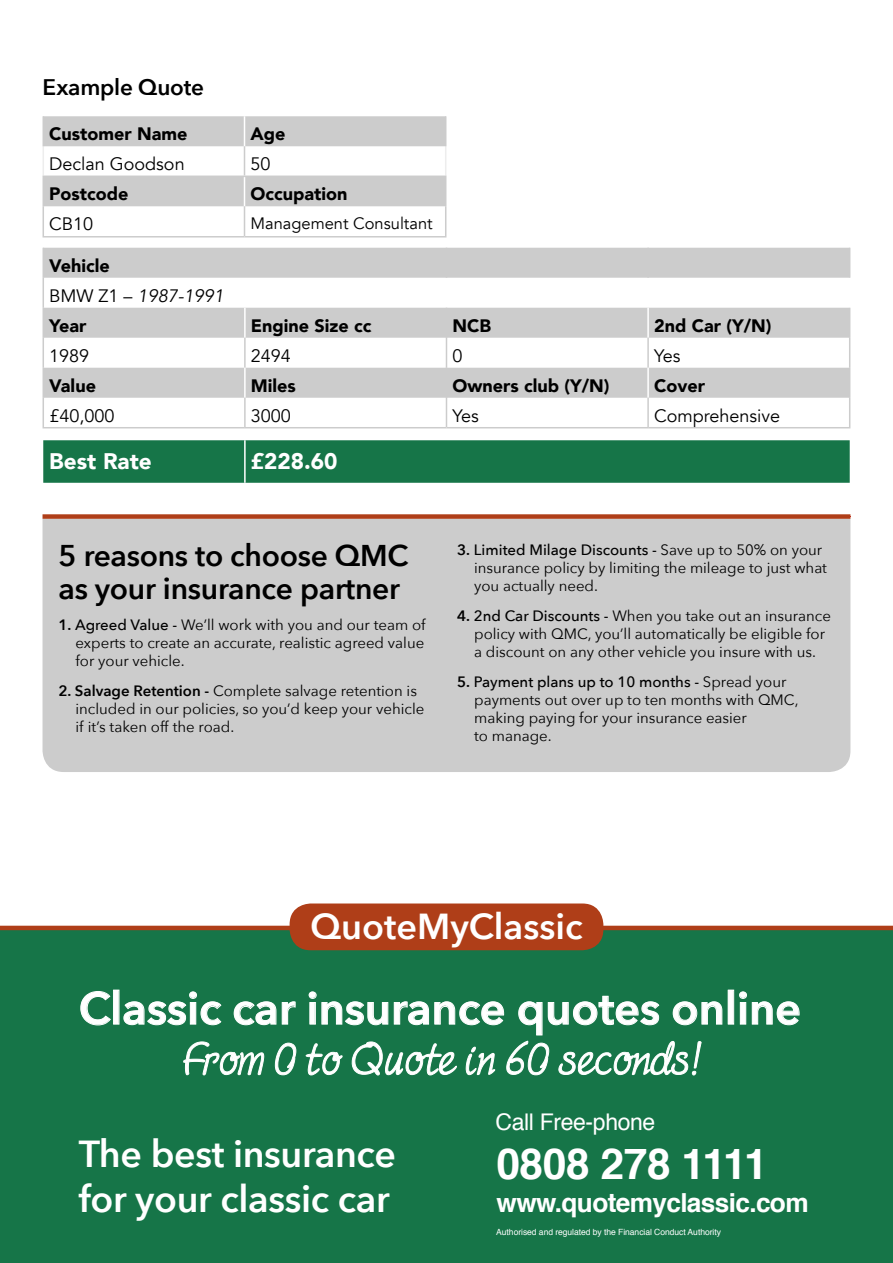
<style>
.page{position:relative;width:893px;height:1263px;background:#fff}
.page>*{position:absolute;margin:0;border:0;box-sizing:border-box;transform-origin:0 0}
.t1{font:italic 51px "Fineliner Script";color:#fff}
.t2{font:600 45px "Avenir Next";color:#fff}
.t3{font:700 42.6px "Helvetica";letter-spacing:-.01em;color:#fff}
.t4{font:600 37.5px/45px "Avenir Next";letter-spacing:-.01em;color:#fff}
.t5{font:600 36.15px "Avenir Next";color:#fff}
.t6{font:600 30px/33px "Avenir Next";letter-spacing:-.01em;color:#000}
.t7{font:700 26.25px "Helvetica";letter-spacing:-.025em;color:#fff}
.t8{font:22.95px "Helvetica";letter-spacing:-.015em;color:#fff}
.t9{font:900 22.5px "Avenir";color:#fff}
.t10{font:600 22.5px "Avenir Next";letter-spacing:-.01em;color:#000}
.t11{font:900 18px/30px "Avenir";color:#000}
.t12{font:18px "Avenir";color:#000}
.t13{font:16.5px "Avenir";color:#000}
.t14{font:15px/18px "Avenir Next";color:#000}
.t15{font:8.55px "Helvetica";letter-spacing:-.005em;color:#fff}
.s1{font-weight:400}
.s2{font-weight:400;font-style:italic}
.s3{font-weight:600}
.s4{font-weight:500}
</style>
<div class="page">
<div style="left:43px;top:519px;width:807px;height:253px;background:#ccc"></div>
<hr style="left:244px;top:206px;width:1px;height:30px;background:#ccc">
<hr style="left:43px;top:206px;width:1px;height:30px;background:#ccc">
<hr style="left:445px;top:206px;width:1px;height:30px;background:#ccc">
<svg style="left:43px;top:116px;width:403px;height:90px"></svg>
<hr style="left:43px;top:236px;width:201px;height:1px;background:#ccc">
<hr style="left:244px;top:236px;width:202px;height:1px;background:#ccc">
<svg style="left:44px;top:248px;width:805px;height:150px;fill:#ccc"></svg>
<div style="left:43px;top:440px;width:807px;height:43px;background:#167548"></div>
<hr style="left:43px;top:248px;width:1px;height:30px;background:#ccc">
<hr style="left:446px;top:248px;width:1px;height:30px;background:#ccc">
<hr style="left:647px;top:248px;width:2px;height:30px;background:#ccc">
<hr style="left:849px;top:248px;width:1px;height:30px;background:#ccc">
<hr style="left:43px;top:278px;width:1px;height:30px;background:#ccc">
<hr style="left:43px;top:308px;width:1px;height:30px;background:#ccc">
<hr style="left:446px;top:308px;width:1px;height:30px;background:#ccc">
<hr style="left:849px;top:308px;width:1px;height:30px;background:#ccc">
<hr style="left:43px;top:338px;width:1px;height:30px;background:#ccc">
<hr style="left:446px;top:338px;width:1px;height:30px;background:#ccc">
<hr style="left:849px;top:338px;width:1px;height:30px;background:#ccc">
<hr style="left:43px;top:368px;width:1px;height:30px;background:#ccc">
<hr style="left:446px;top:368px;width:1px;height:30px;background:#ccc">
<hr style="left:849px;top:368px;width:1px;height:30px;background:#ccc">
<svg style="left:43px;top:398px;width:1px;height:29px"></svg>
<svg style="left:446px;top:398px;width:1px;height:29px"></svg>
<svg style="left:849px;top:398px;width:1px;height:29px"></svg>
<hr style="left:43px;top:427px;width:202px;height:1px;background:#ccc">
<hr style="left:245px;top:427px;width:201px;height:1px;background:#ccc">
<hr style="left:446px;top:427px;width:202px;height:1px;background:#ccc">
<hr style="left:648px;top:427px;width:202px;height:1px;background:#ccc">
<hr style="left:244px;top:308px;width:2px;height:30px;background:#fff">
<hr style="left:647px;top:308px;width:2px;height:30px;background:#fff">
<hr style="left:244px;top:338px;width:2px;height:30px;background:#ccc">
<hr style="left:647px;top:338px;width:2px;height:30px;background:#ccc">
<hr style="left:244px;top:368px;width:2px;height:30px;background:#fff">
<hr style="left:647px;top:368px;width:2px;height:30px;background:#fff">
<hr style="left:244px;top:398px;width:2px;height:29px;background:#ccc">
<hr style="left:647px;top:398px;width:2px;height:29px;background:#ccc">
<hr style="left:244px;top:440px;width:2px;height:43px;background:#fff">
<div style="left:43px;top:514px;width:807px;height:5px;background:#af3e18"></div>
<div style="left:0;top:928px;width:893px;height:335px;background:#167548"></div>
<hr style="left:0;top:926px;width:893px;height:4px;background:#af3e18">
<div style="left:290px;top:903px;width:313px;height:47px;background:#af3e18;border-radius:21px"></div>
<svg style="left:81px;top:991px;width:30px;height:34px"></svg>
<div style="left:113px;top:990px;width:6px;height:34px;border:1px solid #fff"></div>
<svg style="left:124px;top:992px;width:97px;height:33px"></svg>
<svg style="left:234px;top:1001px;width:42px;height:24px"></svg>
<svg style="left:282px;top:1001px;width:13px;height:23px"></svg>
<svg style="left:309px;top:992px;width:7px;height:32px"></svg>
<svg style="left:322px;top:1001px;width:66px;height:24px"></svg>
<svg style="left:394px;top:1001px;width:35px;height:24px"></svg>
<svg style="left:435px;top:1001px;width:69px;height:24px"></svg>
<svg style="left:518px;top:1001px;width:24px;height:34px"></svg>
<svg style="left:548px;top:996px;width:111px;height:29px"></svg>
<svg style="left:673px;top:1001px;width:49px;height:24px"></svg>
<div style="left:728px;top:990px;width:6px;height:34px;border:1px solid #fff"></div>
<svg style="left:739px;top:992px;width:60px;height:33px"></svg>
<svg style="left:183px;top:1041px;width:81px;height:35px"></svg>
<svg style="left:275px;top:1043px;width:21px;height:32px"></svg>
<svg style="left:306px;top:1043px;width:36px;height:32px"></svg>
<svg style="left:352px;top:1042px;width:105px;height:33px"></svg>
<svg style="left:466px;top:1047px;width:29px;height:28px"></svg>
<svg style="left:506px;top:1041px;width:43px;height:34px"></svg>
<svg style="left:559px;top:1041px;width:142px;height:34px"></svg>
<h3 class="t10" style="left:43px;top:73px;width:163px">Example Quote</h3>
<p class="t11" style="left:49px;top:119px;width:140px">Customer Name</p>
<p class="t11" style="left:250px;top:119px;width:37px">Age</p>
<p class="t12" style="left:49px;top:153px;width:137px">Declan Goodson</p>
<p class="t12" style="left:250px;top:153px;width:22px">50</p>
<p class="t11" style="left:49px;top:179px;width:81px">Postcode</p>
<p class="t11" style="left:250px;top:179px;width:98px">Occupation</p>
<p class="t12" style="left:49px;top:213px;width:46px">CB10</p>
<p class="t13" style="left:250px;top:213px;width:184px">Management Consultant</p>
<p class="t11" style="left:49px;top:250px;width:176px">Vehicle<br><span class="s1">BMW Z1 –</span> <span class="s2">1987-1991<br></span>Year</p>
<p class="t11" style="left:251px;top:310px;width:122px">Engine Size cc</p>
<p class="t11" style="left:452px;top:310px;width:40px">NCB</p>
<p class="t11" style="left:654px;top:310px;width:119px">2nd Car (Y/N)</p>
<p class="t12" style="left:49px;top:345px;width:42px">1989</p>
<p class="t12" style="left:251px;top:345px;width:42px">2494</p>
<p class="t12" style="left:452px;top:345px;width:12px">0</p>
<p class="t12" style="left:654px;top:345px;width:28px">Yes</p>
<p class="t11" style="left:49px;top:370px;width:48px">Value</p>
<p class="t11" style="left:251px;top:370px;width:47px">Miles</p>
<p class="t11" style="left:453px;top:370px;width:158px">Owners club (Y/N)</p>
<p class="t11" style="left:654px;top:370px;width:52px">Cover</p>
<p class="t12" style="left:49px;top:405px;width:67px">£40,000</p>
<p class="t12" style="left:251px;top:405px;width:42px">3000</p>
<p class="t12" style="left:453px;top:405px;width:28px">Yes</p>
<p class="t12" style="left:654px;top:405px;width:128px">Comprehensive</p>
<h3 class="t9" style="left:49px;top:442px;width:104px">Best Rate</h3>
<h3 class="t9" style="left:251px;top:442px;width:88px">£228.60</h3>
<h3 class="t6" style="left:58px;top:539px;width:351px">5 reasons to choose QMC as your insurance partner</h3>
<p class="t14" style="left:75px;top:616px;width:352px;text-align:justify;text-indent:-17px"><span class="s3">1.</span> <span class="s4">Agreed Value -</span> We’ll work with you and our team of experts to create an accurate, realistic agreed value for your vehicle.</p>
<p class="t14" style="left:75px;top:682px;width:350px;text-indent:-17px"><span class="s3">2. Salvage Retention -</span> Complete salvage retention is included in our policies, so you’d keep your vehicle if it’s taken off the road.</p>
<p class="t14" style="left:474px;top:541px;width:354px;text-indent:-17px"><span class="s3">3.</span> <span class="s4">Limited Milage Discounts -</span> Save up to 50% on your insurance policy by limiting the mileage to just what you actually need.</p>
<p class="t14" style="left:474px;top:607px;width:358px;text-indent:-17px"><span class="s3">4.</span> <span class="s4">2nd Car Discounts -</span> When you take out an insurance policy with QMC, you’ll automatically be eligible for a discount on any other vehicle you insure with us.</p>
<p class="t14" style="left:474px;top:673px;width:326px;text-indent:-17px"><span class="s3">5.</span> <span class="s4">Payment plans up to 10 months -</span> Spread your payments out over up to ten months with QMC, making paying for your insurance easier<br>to manage.</p>
<h3 class="t5" style="left:310px;top:904px;width:274px">QuoteMyClassic</h3>
<h2 class="t2" style="left:79px;top:981px;width:724px">Classic car insurance quotes online</h2>
<h1 class="t1" style="left:182px;top:1032px;width:528px">From 0 to Quote in 60 seconds!</h1>
<h3 class="t4" style="left:79px;top:1131px;width:319px">The best insurance for your classic car</h3>
<h3 class="t8" style="left:496px;top:1104px;width:161px">Call Free-phone</h3>
<h3 class="t3" style="left:496px;top:1130px;width:273px">0808 278 1111</h3>
<h3 class="t7" style="left:497px;top:1182px;width:314px">www.quotemyclassic.com</h3>
<p class="t15" style="left:496px;top:1225px;width:226px">Authorised and regulated by the Financial Conduct Authority</p>
</div>
